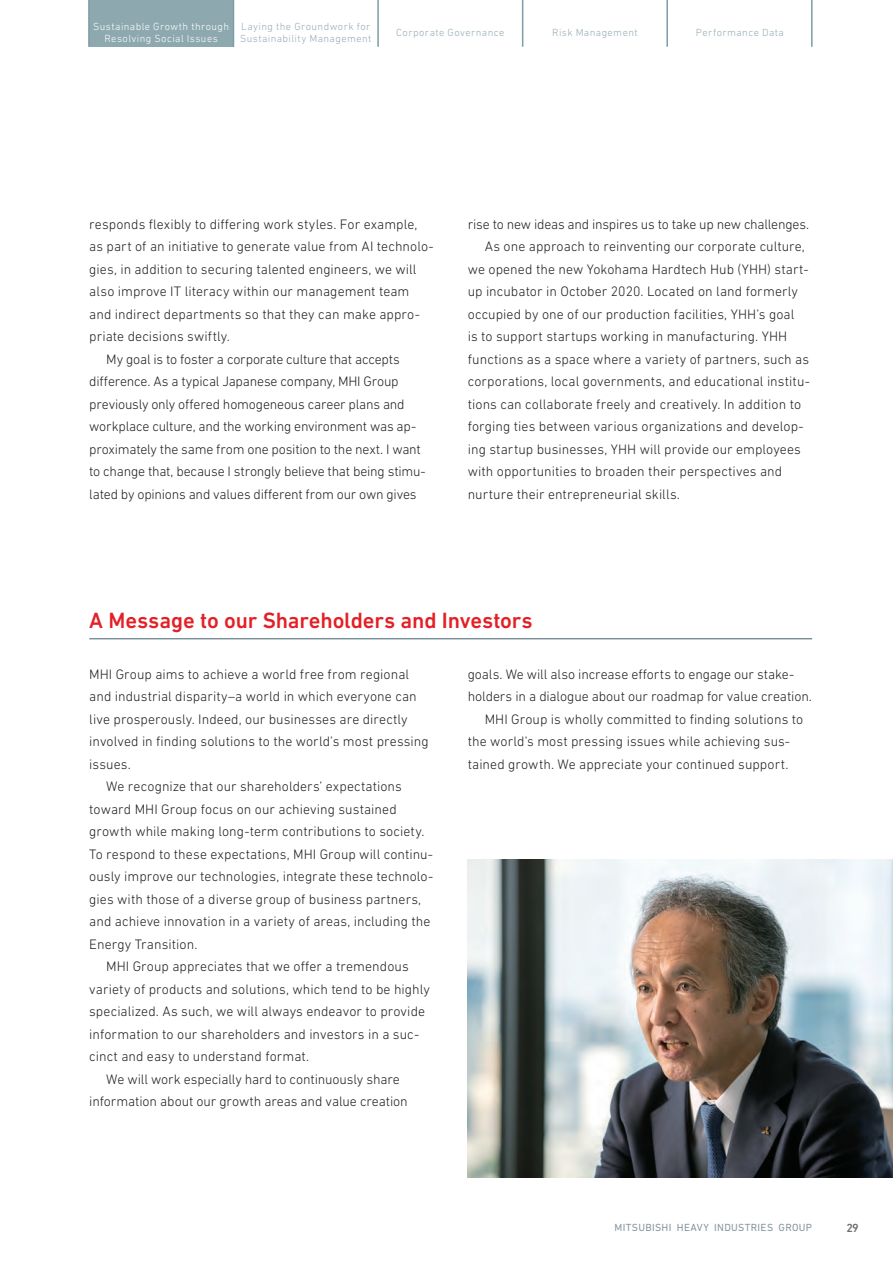
<style>
.page{position:relative;width:893px;height:1263px;background:#fff}
.page>*{position:absolute;margin:0;border:0;box-sizing:border-box;transform-origin:0 0}
.t1{font:500 22.5px "DIN Next LT Pro";letter-spacing:-.005em;color:#e41f25}
.t2{font:300 13.95px "DIN Next LT Pro";letter-spacing:.005em;color:#231f20}
.t3{font:300 13.95px "DIN Next LT Pro";letter-spacing:-.015em;color:#231f20}
.t4{font:500 12px "DIN Next LT Pro";color:#6c6d70}
.t5{font:300 10.5px/12px "DIN Next LT Pro";letter-spacing:.04em;color:#95acb4}
.t6{font:300 10.5px/12px "DIN Next LT Pro";letter-spacing:.04em;color:#fff;text-align:center}
.t7{font:10.5px "DIN Next LT Pro";letter-spacing:.03em;color:#8796a0}
</style>
<div class="page">
<div style="left:89px;top:0;width:144px;height:47px;background:#8ea8b0"></div>
<img style="left:468px;top:859px;width:425px;height:319px">
<hr style="left:89px;top:638px;width:723px;height:1px;background:#425f69">
<hr style="left:88px;top:0;width:2px;height:47px;background:#7e9ca5">
<hr style="left:233px;top:0;width:1px;height:47px;background:#7e9ca5">
<hr style="left:377px;top:0;width:2px;height:47px;background:#7e9ca5">
<hr style="left:522px;top:0;width:1px;height:47px;background:#7e9ca5">
<hr style="left:666px;top:0;width:2px;height:47px;background:#7e9ca5">
<hr style="left:811px;top:0;width:2px;height:47px;background:#7e9ca5">
<p class="t6" style="left:93px;top:21px;width:137px">Sustainable Growth through<br>Resolving Social Issues</p>
<p class="t5" style="left:240px;top:21px;width:133px">Laying the Groundwork for<br>Sustainability Management</p>
<p class="t5" style="left:396px;top:27px;width:110px">Corporate Governance</p>
<p class="t5" style="left:552px;top:27px;width:87px">Risk Management</p>
<p class="t5" style="left:696px;top:27px;width:90px">Performance Data</p>
<p class="t2" style="left:89px;top:216px;width:330px">responds flexibly to differing work styles. For example,</p>
<p class="t2" style="left:89px;top:238px;width:346px">as part of an initiative to generate value from AI technolo-</p>
<p class="t2" style="left:89px;top:261px;width:329px">gies, in addition to securing talented engineers, we will</p>
<p class="t2" style="left:89px;top:283px;width:322px">also improve IT literacy within our management team</p>
<p class="t2" style="left:89px;top:306px;width:332px">and indirect departments so that they can make appro-</p>
<p class="t2" style="left:89px;top:328px;width:142px">priate decisions swiftly.</p>
<p class="t3" style="left:106px;top:351px;width:295px">My goal is to foster a corporate culture that accepts</p>
<p class="t3" style="left:89px;top:373px;width:311px">difference. As a typical Japanese company, MHI Group</p>
<p class="t3" style="left:89px;top:396px;width:317px">previously only offered homogeneous career plans and</p>
<p class="t3" style="left:89px;top:418px;width:328px">workplace culture, and the working environment was ap-</p>
<p class="t3" style="left:89px;top:441px;width:333px">proximately the same from one position to the next. I want</p>
<p class="t3" style="left:89px;top:463px;width:338px">to change that, because I strongly believe that being stimu-</p>
<p class="t3" style="left:89px;top:486px;width:329px">lated by opinions and values different from our own gives</p>
<p class="t3" style="left:468px;top:216px;width:343px">rise to new ideas and inspires us to take up new challenges.</p>
<p class="t2" style="left:485px;top:238px;width:322px">As one approach to reinventing our corporate culture,</p>
<p class="t2" style="left:468px;top:261px;width:342px">we opened the new Yokohama Hardtech Hub (YHH) start-</p>
<p class="t2" style="left:468px;top:283px;width:332px">up incubator in October 2020. Located on land formerly</p>
<p class="t2" style="left:468px;top:306px;width:328px">occupied by one of our production facilities, YHH’s goal</p>
<p class="t2" style="left:468px;top:328px;width:321px">is to support startups working in manufacturing. YHH</p>
<p class="t2" style="left:468px;top:351px;width:343px">functions as a space where a variety of partners, such as</p>
<p class="t2" style="left:468px;top:373px;width:344px">corporations, local governments, and educational institu-</p>
<p class="t2" style="left:468px;top:396px;width:335px">tions can collaborate freely and creatively. In addition to</p>
<p class="t2" style="left:468px;top:418px;width:337px">forging ties between various organizations and develop-</p>
<p class="t2" style="left:468px;top:441px;width:335px">ing startup businesses, YHH will provide our employees</p>
<p class="t2" style="left:468px;top:463px;width:316px">with opportunities to broaden their perspectives and</p>
<p class="t2" style="left:468px;top:486px;width:214px">nurture their entrepreneurial skills.</p>
<h1 class="t1" style="left:89px;top:608px;width:445px">A Message to our Shareholders and Investors</h1>
<p class="t2" style="left:89px;top:666px;width:321px">MHI Group aims to achieve a world free from regional</p>
<p class="t2" style="left:89px;top:688px;width:329px">and industrial disparity–a world in which everyone can</p>
<p class="t2" style="left:89px;top:711px;width:320px">live prosperously. Indeed, our businesses are directly</p>
<p class="t2" style="left:89px;top:733px;width:341px">involved in finding solutions to the world’s most pressing</p>
<p class="t2" style="left:89px;top:756px;width:43px">issues.</p>
<p class="t2" style="left:106px;top:778px;width:297px">We recognize that our shareholders’ expectations</p>
<p class="t2" style="left:89px;top:801px;width:309px">toward MHI Group focus on our achieving sustained</p>
<p class="t2" style="left:89px;top:823px;width:337px">growth while making long-term contributions to society.</p>
<p class="t2" style="left:89px;top:846px;width:345px">To respond to these expectations, MHI Group will continu-</p>
<p class="t2" style="left:89px;top:868px;width:345px">ously improve our technologies, integrate these technolo-</p>
<p class="t2" style="left:89px;top:891px;width:333px">gies with those of a diverse group of business partners,</p>
<p class="t2" style="left:89px;top:913px;width:343px">and achieve innovation in a variety of areas, including the</p>
<p class="t2" style="left:89px;top:936px;width:110px">Energy Transition.</p>
<p class="t2" style="left:106px;top:958px;width:304px">MHI Group appreciates that we offer a tremendous</p>
<p class="t2" style="left:89px;top:981px;width:342px">variety of products and solutions, which tend to be highly</p>
<p class="t2" style="left:89px;top:1003px;width:337px">specialized. As such, we will always endeavor to provide</p>
<p class="t2" style="left:89px;top:1026px;width:331px">information to our shareholders and investors in a suc-</p>
<p class="t2" style="left:89px;top:1048px;width:221px">cinct and easy to understand format.</p>
<p class="t2" style="left:106px;top:1071px;width:295px">We will work especially hard to continuously share</p>
<p class="t2" style="left:89px;top:1093px;width:320px">information about our growth areas and value creation</p>
<p class="t2" style="left:468px;top:666px;width:328px">goals. We will also increase efforts to engage our stake-</p>
<p class="t2" style="left:468px;top:688px;width:346px">holders in a dialogue about our roadmap for value creation.</p>
<p class="t2" style="left:485px;top:711px;width:320px">MHI Group is wholly committed to finding solutions to</p>
<p class="t2" style="left:468px;top:733px;width:324px">the world’s most pressing issues while achieving sus-</p>
<p class="t2" style="left:468px;top:756px;width:322px">tained growth. We appreciate your continued support.</p>
<p class="t7" style="left:615px;top:1221px;width:199px">MITSUBISHI HEAVY INDUSTRIES GROUP</p>
<p class="t4" style="left:846px;top:1221px;width:14px">29</p>
</div>
